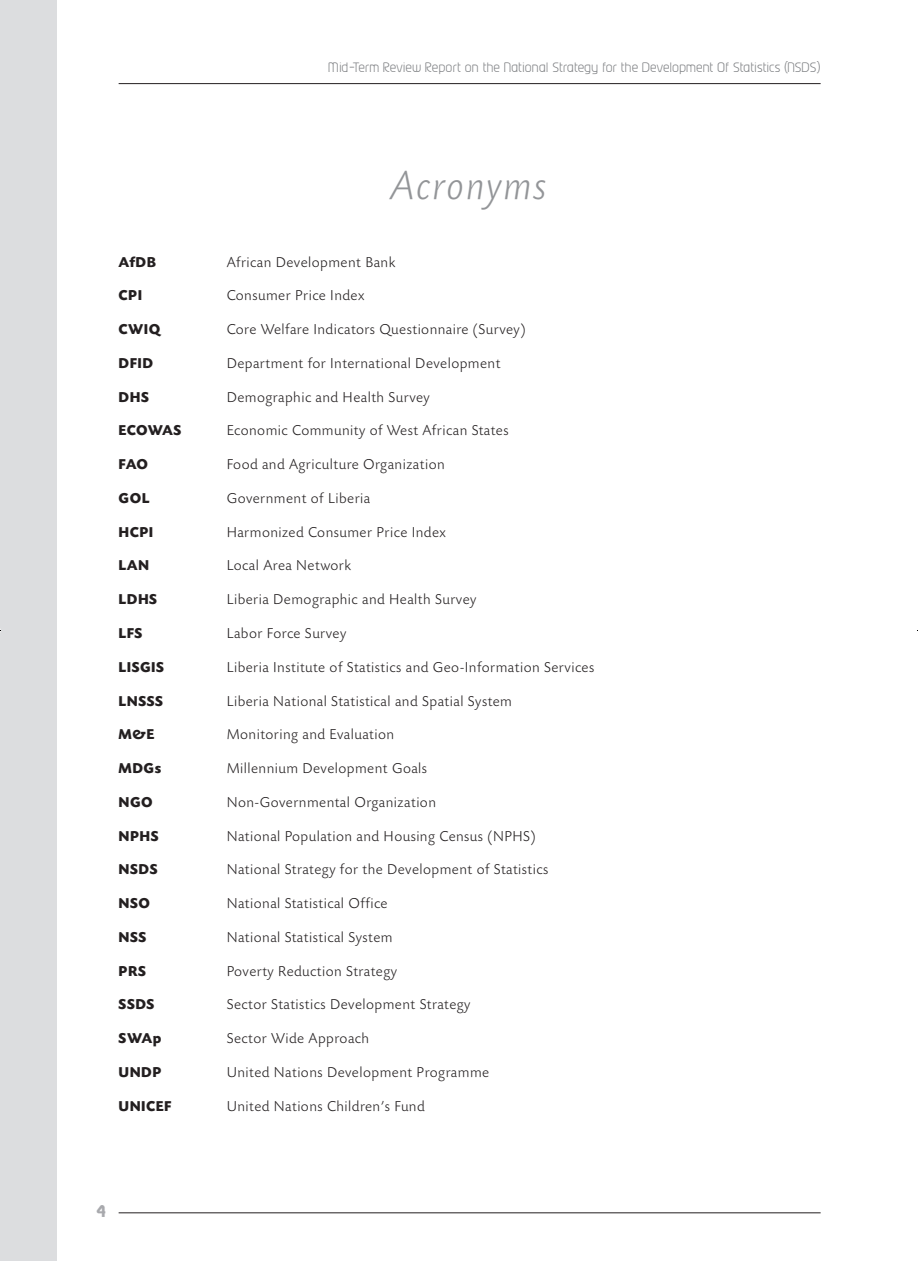
<style>
.page{position:relative;width:918px;height:1261px;background:#fff}
.page>*{position:absolute;margin:0;border:0;box-sizing:border-box;transform-origin:0 0}
.t1{font:italic 300 42px "Today SB";letter-spacing:.04em;color:#939598}
.t2{font:300 15px "Today SB";letter-spacing:.03em;color:#231f20}
.t3{font:700 15px "Today SB";letter-spacing:.03em;color:#231f20}
.t4{font:700 15px "Prosper";color:#a8a9ad}
.t5{font:300 12px "Prosper";letter-spacing:.04em;color:#808285}
</style>
<div class="page">
<hr style="left:119px;top:83px;width:701px;height:1px;background:#231f20">
<hr style="left:119px;top:1212px;width:701px;height:1px;background:#231f20">
<div style="left:0;top:0;width:56px;height:1260px;background:#dcdddf"></div>
<p class="t5" style="left:329px;top:60px;width:493px">Mid-Term Review Report on the National Strategy for the Development Of Statistics (NSDS)</p>
<h1 class="t1" style="left:391px;top:163px;width:157px">Acronyms</h1>
<p class="t3" style="left:119px;top:253px;width:39px">AfDB</p>
<p class="t2" style="left:227px;top:254px;width:170px">African Development Bank</p>
<p class="t3" style="left:119px;top:287px;width:25px">CPI</p>
<p class="t2" style="left:227px;top:287px;width:139px">Consumer Price Index</p>
<p class="t3" style="left:119px;top:321px;width:43px">CWIQ</p>
<p class="t2" style="left:227px;top:321px;width:300px">Core Welfare Indicators Questionnaire (Survey)</p>
<p class="t3" style="left:119px;top:355px;width:36px">DFID</p>
<p class="t2" style="left:227px;top:355px;width:275px">Department for International Development</p>
<p class="t3" style="left:119px;top:388px;width:32px">DHS</p>
<p class="t2" style="left:227px;top:389px;width:205px">Demographic and Health Survey</p>
<p class="t3" style="left:119px;top:422px;width:64px">ECOWAS</p>
<p class="t2" style="left:227px;top:422px;width:283px">Economic Community of West African States</p>
<p class="t3" style="left:119px;top:456px;width:31px">FAO</p>
<p class="t2" style="left:227px;top:456px;width:219px">Food and Agriculture Organization</p>
<p class="t3" style="left:119px;top:490px;width:32px">GOL</p>
<p class="t2" style="left:227px;top:490px;width:145px">Government of Liberia</p>
<p class="t3" style="left:119px;top:523px;width:36px">HCPI</p>
<p class="t2" style="left:227px;top:524px;width:221px">Harmonized Consumer Price Index</p>
<p class="t3" style="left:119px;top:557px;width:32px">LAN</p>
<p class="t2" style="left:227px;top:557px;width:126px">Local Area Network</p>
<p class="t3" style="left:119px;top:591px;width:40px">LDHS</p>
<p class="t2" style="left:227px;top:591px;width:251px">Liberia Demographic and Health Survey</p>
<p class="t3" style="left:119px;top:625px;width:25px">LFS</p>
<p class="t2" style="left:227px;top:625px;width:121px">Labor Force Survey</p>
<p class="t3" style="left:119px;top:658px;width:47px">LISGIS</p>
<p class="t2" style="left:227px;top:659px;width:369px">Liberia Institute of Statistics and Geo-Information Services</p>
<p class="t3" style="left:119px;top:692px;width:46px">LNSSS</p>
<p class="t2" style="left:227px;top:692px;width:287px">Liberia National Statistical and Spatial System</p>
<p class="t3" style="left:119px;top:726px;width:37px">M&amp;E</p>
<p class="t2" style="left:227px;top:726px;width:169px">Monitoring and Evaluation</p>
<p class="t3" style="left:119px;top:760px;width:44px">MDGs</p>
<p class="t2" style="left:227px;top:760px;width:202px">Millennium Development Goals</p>
<p class="t3" style="left:119px;top:793px;width:36px">NGO</p>
<p class="t2" style="left:227px;top:794px;width:211px">Non-Governmental Organization</p>
<p class="t3" style="left:119px;top:827px;width:42px">NPHS</p>
<p class="t2" style="left:227px;top:827px;width:310px">National Population and Housing Census (NPHS)</p>
<p class="t3" style="left:119px;top:861px;width:41px">NSDS</p>
<p class="t2" style="left:227px;top:861px;width:323px">National Strategy for the Development of Statistics</p>
<p class="t3" style="left:119px;top:895px;width:33px">NSO</p>
<p class="t2" style="left:227px;top:895px;width:162px">National Statistical Office</p>
<p class="t3" style="left:119px;top:928px;width:29px">NSS</p>
<p class="t2" style="left:227px;top:929px;width:167px">National Statistical System</p>
<p class="t3" style="left:119px;top:962px;width:29px">PRS</p>
<p class="t2" style="left:227px;top:962px;width:172px">Poverty Reduction Strategy</p>
<p class="t3" style="left:119px;top:996px;width:37px">SSDS</p>
<p class="t2" style="left:227px;top:996px;width:245px">Sector Statistics Development Strategy</p>
<p class="t3" style="left:119px;top:1030px;width:44px">SWAp</p>
<p class="t2" style="left:227px;top:1030px;width:144px">Sector Wide Approach</p>
<p class="t3" style="left:119px;top:1063px;width:44px">UNDP</p>
<p class="t2" style="left:227px;top:1064px;width:264px">United Nations Development Programme</p>
<p class="t3" style="left:119px;top:1097px;width:54px">UNICEF</p>
<p class="t2" style="left:227px;top:1097px;width:199px">United Nations Children’s Fund</p>
<p class="t4" style="left:96px;top:1200px;width:11px">4</p>
</div>
